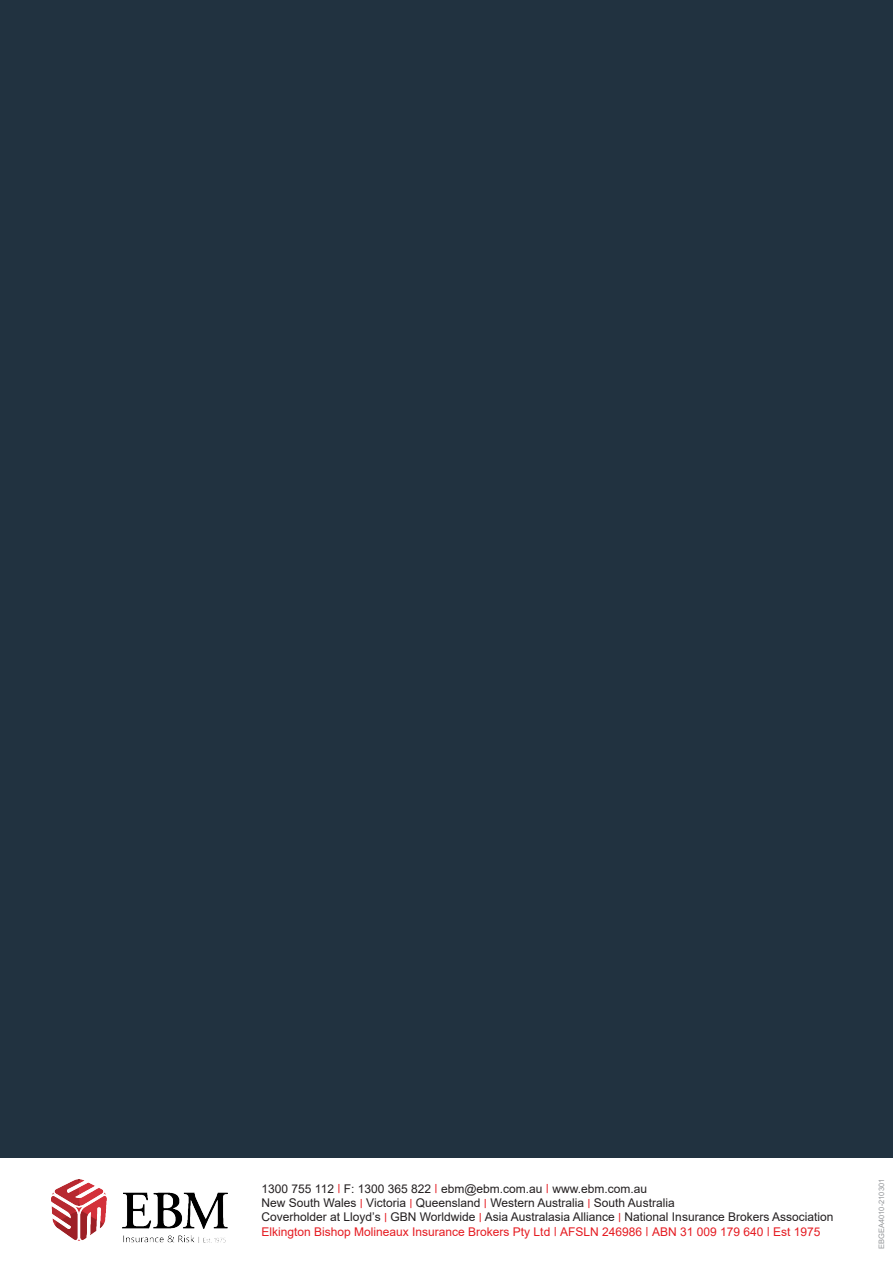
<style>
.page{position:relative;width:893px;height:1263px;background:#fff}
.page>*{position:absolute;margin:0;border:0;box-sizing:border-box;transform-origin:0 0}
.t1{font:12px "Arial";color:#231f20}
.t2{font:12px "Arial";color:#e51b21}
.t3{font:7.5px "Arial";color:#939598}
.s1{font-size:9.6px;color:#e51b21}
.s2{font-size:9.6px}
</style>
<div class="page">
<img style="left:51px;top:1179px;width:176px;height:64px">
<div style="left:0;top:0;width:893px;height:1157px;background:#213240"></div>
<p class="t1" style="left:261px;top:1180px;width:387px">1300 755 112 <span class="s1">|</span> F: 1300 365 822 <span class="s1">|</span> ebm@ebm.com.au <span class="s1">|</span> www.ebm.com.au</p>
<p class="t1" style="left:261px;top:1194px;width:415px">New South Wales <span class="s1">|</span> Victoria <span class="s1">|</span> Queensland <span class="s1">|</span> Western Australia <span class="s1">|</span> South Australia</p>
<p class="t1" style="left:261px;top:1209px;width:573px">Coverholder at Lloyd’s <span class="s1">|</span> GBN Worldwide <span class="s1">|</span> Asia Australasia Alliance <span class="s1">|</span> National Insurance Brokers Association</p>
<p class="t2" style="left:261px;top:1223px;width:561px">Elkington Bishop Molineaux Insurance Brokers Pty Ltd <span class="s2">|</span> AFSLN 246986 <span class="s2">|</span> ABN 31 009 179 640 <span class="s2">|</span> Est 1975</p>
<p class="t3" style="left:876px;top:1249px;width:72px;rotate:-90deg">EBGEA4010-210301</p>
</div>
